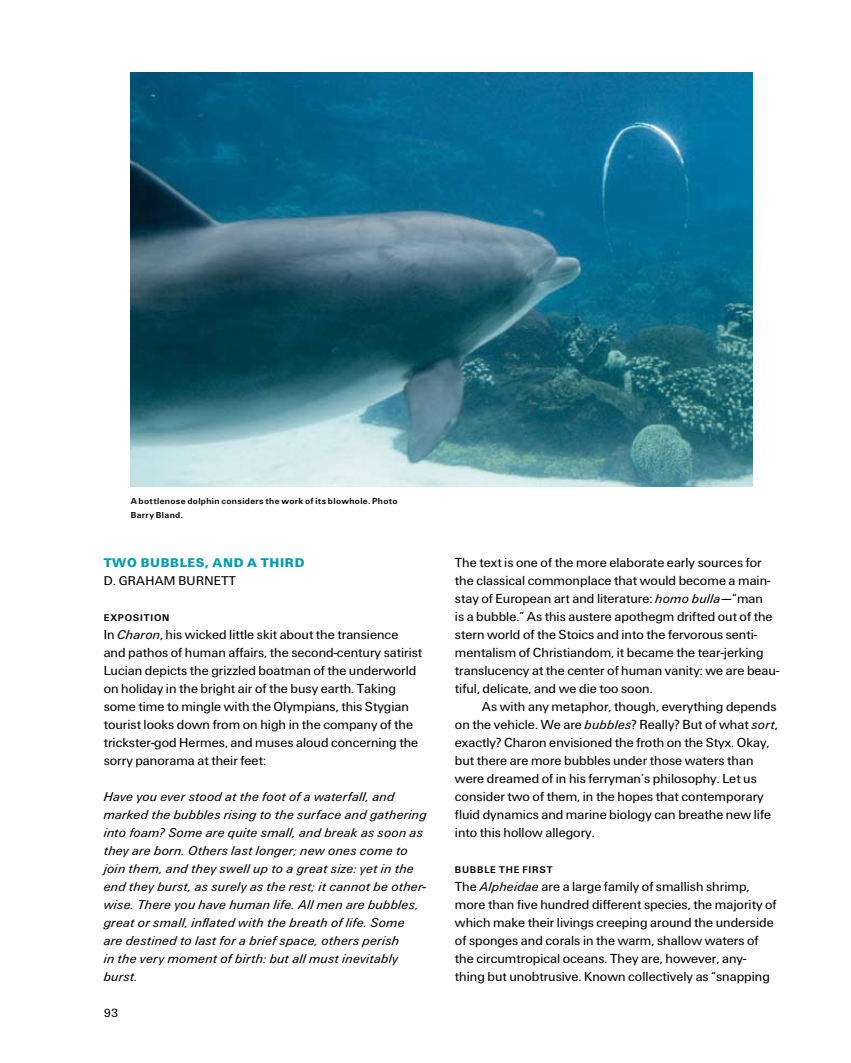
<style>
.page{position:relative;width:851px;height:1063px;background:#fff}
.page>*{position:absolute;margin:0;border:0;box-sizing:border-box;transform-origin:0 0}
.t1{font:13.65px/18px "Cabinet U55";color:#000}
.t2{font:13.35px/18px "U56";letter-spacing:.02em;color:#000}
.t3{font:13.2px/18px "U75";letter-spacing:.05em;color:#009cb2}
.t4{font:13.2px "Cabinet U55";color:#000}
.t5{font:10.2px "U65";letter-spacing:.08em;color:#000}
.t6{font:9px/13.5px "U65";letter-spacing:.04em;color:#000}
.s1{font-family:"Cabinet U55";color:#000}
.s2{font-family:"U56";font-size:13.35px}
</style>
<div class="page">
<img style="left:131px;top:72px;width:621px;height:414px">
<p class="t6" style="left:131px;top:495px;width:268px">A bottlenose dolphin considers the work of its blowhole. Photo<br>Barry Bland.</p>
<p class="t3" style="left:104px;top:555px;width:202px">TWO BUBBLES, AND A THIRD<br><span class="s1">D. Graham Bur nett</span></p>
<p class="t5" style="left:104px;top:611px;width:67px">EXPOSITION</p>
<p class="t1" style="left:104px;top:626px;width:320px">In <span class="s2">Charon</span>, his wicked little skit about the transience and pathos of human affairs, the second-century satirist Lucian depicts the grizzled boatman of the underworld on holiday in the bright air of the busy earth. Taking some time to mingle with the Olympians, this Stygian tourist looks down from on high in the company of the trickster-god Hermes, and muses aloud concerning the sorry panorama at their feet:</p>
<p class="t2" style="left:104px;top:789px;width:324px">Have you ever stood at the foot of a waterfall, and marked the bubbles rising to the surface and gathering into foam? Some are quite small, and break as soon as they are born. Others last longer; new ones come to join them, and they swell up to a great size: yet in the end they burst, as surely as the rest; it cannot be other&shy;wise. There you have human life. All men are bubbles, great or small, inflated with the breath of life. Some<br>are destined to last for a brief space, others perish<br>in the very moment of birth: but all must inevitably burst.</p>
<p class="t4" style="left:104px;top:1005px;width:16px">93</p>
<p class="t1" style="left:455px;top:554px;width:308px">The text is one of the more elaborate early sources for</p>
<p class="t1" style="left:455px;top:572px;width:317px">the classical commonplace that would become a main-</p>
<p class="t1" style="left:455px;top:590px;width:309px">stay of European art and literature: <span class="s2">homo bulla</span>—“man</p>
<p class="t1" style="left:455px;top:608px;width:319px">is a bubble.” As this austere apothegm drifted out of the</p>
<p class="t1" style="left:455px;top:626px;width:304px">stern world of the Stoics and into the fervorous senti-</p>
<p class="t1" style="left:455px;top:644px;width:310px">mentalism of Christiandom, it became the tear-jerking</p>
<p class="t1" style="left:455px;top:662px;width:326px">translucency at the center of human vanity: we are beau-</p>
<p class="t1" style="left:455px;top:680px;width:199px">tiful, delicate, and we die too soon.</p>
<p class="t1" style="left:482px;top:698px;width:296px">As with any metaphor, though, everything depends</p>
<p class="t1" style="left:455px;top:716px;width:324px">on the vehicle. We are <span class="s2">bubbles</span>? Really? But of what <span class="s2">sort</span>,</p>
<p class="t1" style="left:455px;top:734px;width:316px">exactly? Charon envisioned the froth on the Styx. Okay,</p>
<p class="t1" style="left:455px;top:752px;width:300px">but there are more bubbles under those waters than</p>
<p class="t1" style="left:455px;top:770px;width:303px">were dreamed of in his ferryman’s philosophy. Let us</p>
<p class="t1" style="left:455px;top:788px;width:310px">consider two of them, in the hopes that contemporary</p>
<p class="t1" style="left:455px;top:806px;width:318px">fluid dynamics and marine biology can breathe new life</p>
<p class="t1" style="left:455px;top:824px;width:141px">into this hollow allegory.</p>
<p class="t5" style="left:455px;top:863px;width:99px">BUBBLE THE FIRST</p>
<p class="t1" style="left:455px;top:878px;width:323px">The <span class="s2">Alpheidae</span> are a large family of smallish shrimp, more than five hundred different species, the majority of which make their livings creeping around the underside of sponges and corals in the warm, shallow waters of the circumtropical oceans. They are, however, any&shy;thing but unobtrusive. Known collectively as “snapping</p>
</div>
